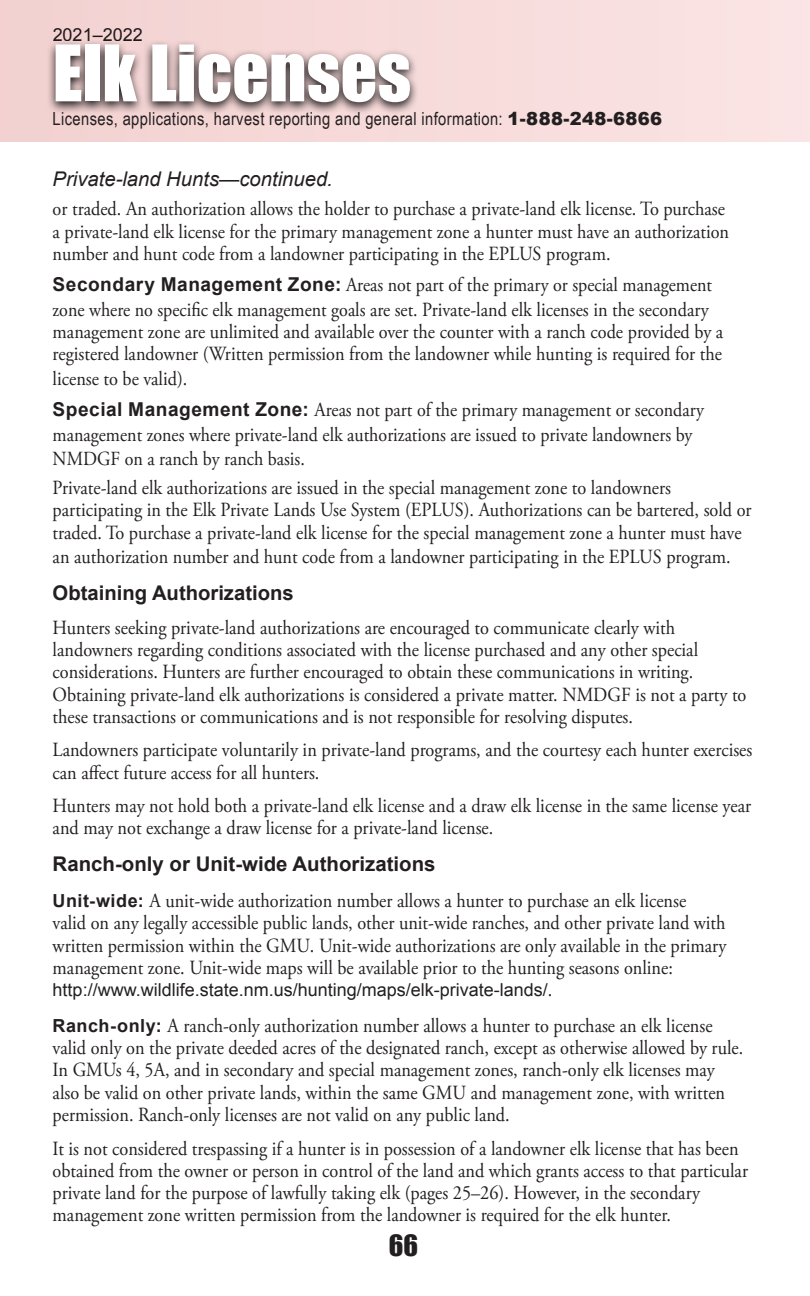
<style>
.page{position:relative;width:810px;height:1296px;background:#fff}
.page>*{position:absolute;margin:0;border:0;box-sizing:border-box;transform-origin:0 0}
.t1{font:72px "Impact";color:#fff}
.t2{font:27px "Impact";color:#231f20}
.Subhead{font:700 20.25px "Arial";color:#231f20}
.Head_Sub_Continued{font:italic 20.25px "Arial";color:#231f20}
.Text_9_10_pt{font:20.03px/22.3px "Adobe Garamond Pro";color:#231f20;scale:.91 1}
.Text_9pt{font:20.03px/22.3px "Adobe Garamond Pro";color:#231f20;scale:.91 1}
.Text_9pt-2{font:20.03px/24.5px "Adobe Garamond Pro";color:#231f20;scale:.9 1}
.Subhead-2{font:18px "Arial Narrow";letter-spacing:.02em;color:#231f20}
.t3{font:18px "Arial";color:#231f20}
.Text_9_10_pt-2{font:17.78px "Arial";color:#231f20}
.s1{font-family:"Arial";font-weight:900}
.s2{font-family:"Arial";font-weight:700;font-size:19.12px}
.s3{font-family:"Arial";font-weight:700;font-size:18px}
.s4{font-family:"Adobe Garamond Pro";font-size:20.03px}
</style>
<div class="page">
<div style="left:0;top:0;width:810px;height:142px;background:#f8dddc"></div>
<svg style="left:46px;top:40px;width:371px;height:75px"></svg>
<p class="t3" style="left:53px;top:22px;width:92px">2021–2022</p>
<p class="t1" style="left:53px;top:17px;width:360px">Elk Licenses</p>
<p class="Subhead-2" style="left:53px;top:106px;width:611px">Licenses, applications, harvest reporting and general information: <span class="s1">1-888-248-6866</span></p>
<p class="Head_Sub_Continued" style="left:53px;top:166px;width:282px">Private-land Hunts—continued.</p>
<p class="Text_9pt" style="left:53px;top:199px;width:745px">or traded. An authorization allows the holder to purchase a private-land elk license. To purchase a private-land elk license for the primary management zone a hunter must have an authorization number and hunt code from a landowner participating in the EPLUS program.</p>
<p class="Text_9pt-2" style="left:53px;top:274px;width:734px"><span class="s2">Secondary Management Zone:</span> Areas not part of the primary or special management zone where no specific elk management goals are set. Private-land elk licenses in the secondary</p>
<p class="Text_9pt" style="left:53px;top:321px;width:738px">management zone are unlimited and available over the counter with a ranch code provided by a registered landowner (Written permission from the landowner while hunting is required for the</p>
<p class="Text_9pt" style="left:53px;top:368px;width:150px">license to be valid).</p>
<p class="Text_9pt-2" style="left:53px;top:398px;width:725px"><span class="s2">Special Management Zone:</span> Areas not part of the primary management or secondary management zones where private-land elk authorizations are issued to private landowners by<br>NMDGF on a ranch by ranch basis.</p>
<p class="Text_9pt" style="left:53px;top:477px;width:770px">Private-land elk authorizations are issued in the special management zone to landowners participating in the Elk Private Lands Use System (EPLUS). Authorizations can be bartered, sold or traded. To purchase a private-land elk license for the special management zone a hunter must have</p>
<p class="Text_9pt" style="left:53px;top:546px;width:747px">an authorization number and hunt code from a landowner participating in the EPLUS program.</p>
<p class="Subhead" style="left:53px;top:580px;width:243px">Obtaining Authorizations</p>
<p class="Text_9_10_pt" style="left:53px;top:617px;width:764px">Hunters seeking private-land authorizations are encouraged to communicate clearly with landowners regarding conditions associated with the license purchased and any other special considerations. Hunters are further encouraged to obtain these communications in writing.<br>Obtaining private-land elk authorizations is considered a private matter. NMDGF is not a party to these transactions or communications and is not responsible for resolving disputes.</p>
<p class="Text_9_10_pt" style="left:53px;top:740px;width:770px">Landowners participate voluntarily in private-land programs, and the courtesy each hunter exercises can affect future access for all hunters.</p>
<p class="Text_9_10_pt" style="left:53px;top:795px;width:769px">Hunters may not hold both a private-land elk license and a draw elk license in the same license year and may not exchange a draw license for a private-land license.</p>
<p class="Subhead" style="left:53px;top:851px;width:384px">Ranch-only or Unit-wide Authorizations</p>
<p class="Text_9_10_pt" style="left:53px;top:890px;width:742px"><span class="s3">Unit-wide:</span> A unit-wide authorization number allows a hunter to purchase an elk license<br>valid on any legally accessible public lands, other unit-wide ranches, and other private land with written permission within the GMU. Unit-wide authorizations are only available in the primary management zone. Unit-wide maps will be available prior to the hunting seasons online:</p>
<p class="Text_9_10_pt-2" style="left:53px;top:978px;width:501px">http://www.wildlife. state. nm. us/hunting/maps/elk-private-lands/<span class="s4">.</span></p>
<p class="Text_9_10_pt" style="left:53px;top:1015px;width:761px"><span class="s3">Ranch-only:</span> A ranch-only authorization number allows a hunter to purchase an elk license valid only on the private deeded acres of the designated ranch, except as otherwise allowed by rule.<br>In GMUs 4, 5A, and in secondary and special management zones, ranch-only elk licenses may also be valid on other private lands, within the same GMU and management zone, with written permission. Ranch-only licenses are not valid on any public land.</p>
<p class="Text_9_10_pt" style="left:53px;top:1138px;width:766px">It is not considered trespassing if a hunter is in possession of a landowner elk license that has been obtained from the owner or person in control of the land and which grants access to that particular private land for the purpose of lawfully taking elk (pages 25–26). However, in the secondary management zone written permission from the landowner is required for the elk hunter.</p>
<h2 class="t2" style="left:389px;top:1224px;width:31px">66</h2>
</div>
